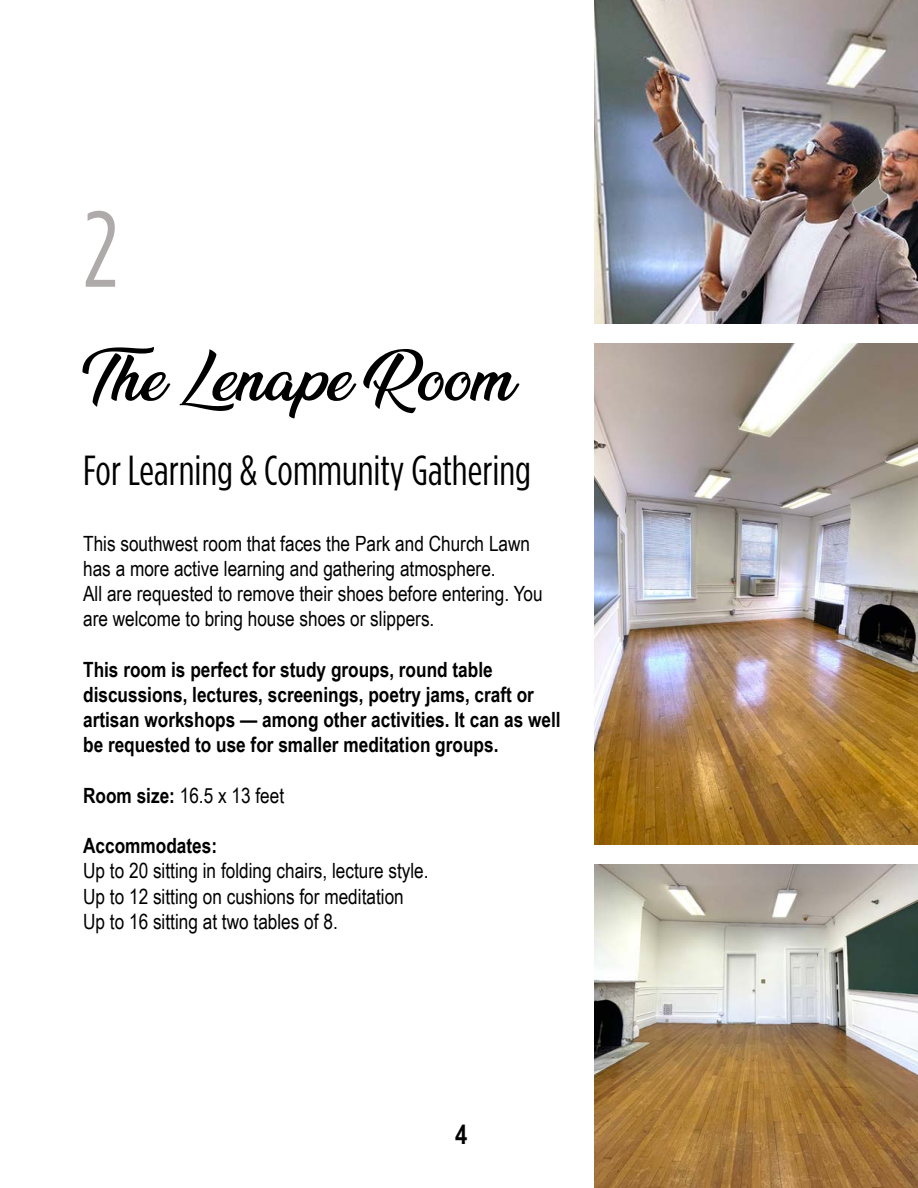
<style>
.page{position:relative;width:918px;height:1188px;background:#fff}
.page>*{position:absolute;margin:0;border:0;box-sizing:border-box;transform-origin:0 0}
.t1{font:108px "Gotham Condensed";color:#aeaaaa}
.t2{font:900 57px "Ananda";color:#000}
.t3{font:42px "Gotham Condensed";color:#000}
.t4{font:700 27px "Arial Narrow";color:#000}
.t5{font:21px/25.2px "Arial Narrow";color:#000}
.t6{font:700 21px/25.2px "Arial Narrow";color:#000}
.s1{font-weight:700}
</style>
<div class="page">
<img style="left:594px;top:343px;width:324px;height:502px">
<img style="left:594px;top:864px;width:324px;height:324px">
<img style="left:594px;top:0;width:324px;height:324px">
<svg style="left:852px;top:177px;width:36px;height:37px"></svg>
<h1 class="t1" style="left:83px;top:191px;width:37px">2</h1>
<h2 class="t2" style="left:83px;top:348px;width:432px">The Lenape Room</h2>
<h3 class="t3" style="left:83px;top:448px;width:449px">For Learning &amp; Community Gathering</h3>
<p class="t5" style="left:83px;top:530px;width:461px">This southwest room that faces the Park and Church Lawn has a more active learning and gathering atmosphere.<br>All are requested to remove their shoes before entering. You are welcome to bring house shoes or slippers.</p>
<p class="t6" style="left:83px;top:656px;width:479px">This room is perfect for study groups, round table discussions, lectures, screenings, poetry jams, craft or artisan workshops — among other activities. It can as well be requested to use for smaller meditation groups.</p>
<p class="t5" style="left:83px;top:782px;width:203px"><span class="s1">Room size:</span> 16.5 x 13 feet</p>
<p class="t6" style="left:83px;top:832px;width:135px">Accommodates:</p>
<p class="t5" style="left:83px;top:858px;width:347px">Up to 20 sitting in folding chairs, lecture style.<br>Up to 12 sitting on cushions for meditation<br>Up to 16 sitting at two tables of 8.</p>
<p class="t4" style="left:455px;top:1114px;width:14px">4</p>
</div>
